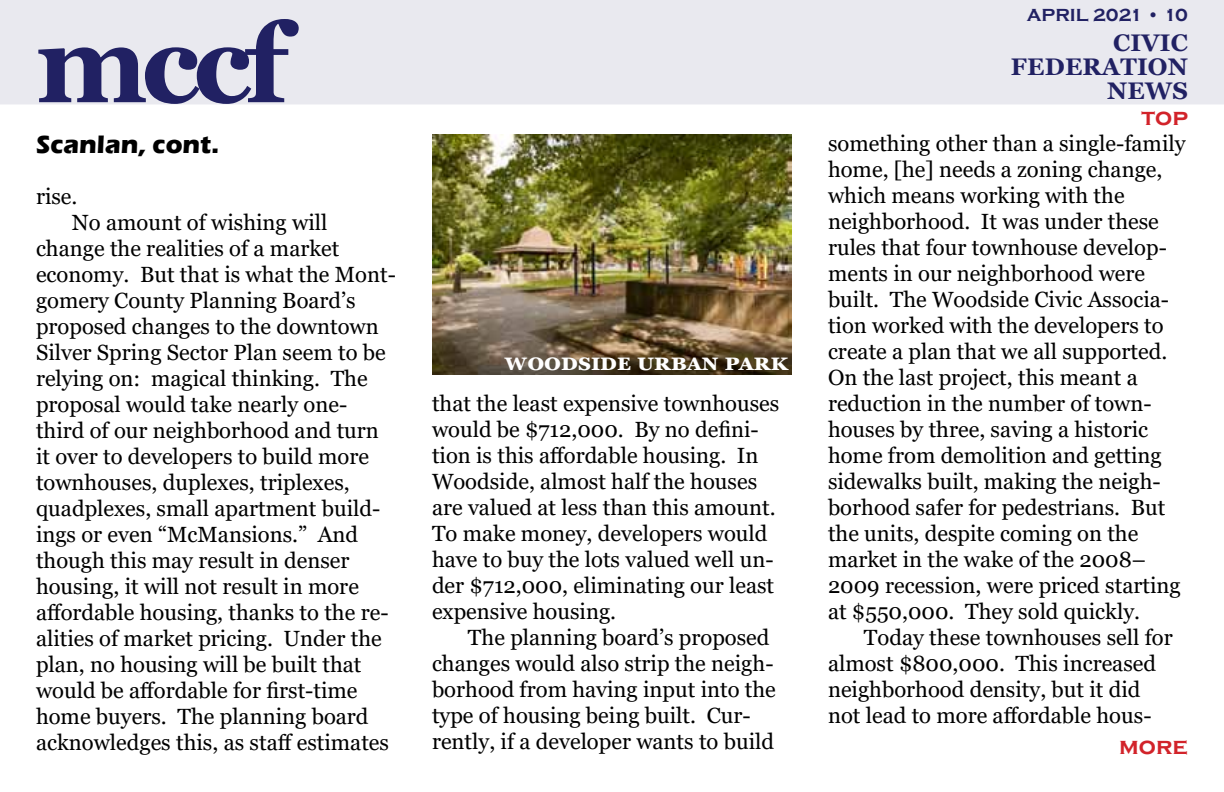
<style>
.page{position:relative;width:1224px;height:792px;background:#fff}
.page>*{position:absolute;margin:0;border:0;box-sizing:border-box;transform-origin:0 0}
.t1{font:700 110px "Georgia";color:#212163}
.t2{font:700 26px "Eras ITC";color:#000}
.t3{font:700 24px/24px "Georgia";letter-spacing:.01em;color:#212163;text-align:right}
.t4{font:700 24px "Georgia";letter-spacing:.03em;color:#fff}
.t5{font:700 24px "Copperplate Gothic";color:#d2232a}
.t6{font:22px/26px "Georgia";color:#000}
.t7{font:700 18px "Copperplate Gothic";color:#212163}
</style>
<div class="page">
<div style="left:0;top:0;width:1224px;height:104px;background:#e9e9ef"></div>
<img style="left:432px;top:134px;width:360px;height:240px">
<h1 class="t1" style="left:36px;top:-7px;width:264px">MCCF</h1>
<p class="t2" style="left:36px;top:129px;width:185px">Scanlan, cont.</p>
<p class="t6" style="left:36px;top:184px;width:43px">rise.</p>
<p class="t6" style="left:72px;top:210px;width:257px">No amount of wishing will</p>
<p class="t6" style="left:36px;top:236px;width:305px">change the realities of a market</p>
<p class="t6" style="left:36px;top:262px;width:361px">economy. But that is what the Mont-</p>
<p class="t6" style="left:36px;top:288px;width:321px">gomery County Planning Board’s</p>
<p class="t6" style="left:36px;top:314px;width:344px">proposed changes to the downtown</p>
<p class="t6" style="left:36px;top:340px;width:351px">Silver Spring Sector Plan seem to be</p>
<p class="t6" style="left:36px;top:366px;width:333px">relying on: magical thinking. The</p>
<p class="t6" style="left:36px;top:392px;width:313px">proposal would take nearly one-</p>
<p class="t6" style="left:36px;top:418px;width:344px">third of our neighborhood and turn</p>
<p class="t6" style="left:36px;top:444px;width:335px">it over to developers to build more</p>
<p class="t6" style="left:36px;top:470px;width:315px">townhouses, duplexes, triplexes,</p>
<p class="t6" style="left:36px;top:496px;width:346px">quadplexes, small apartment build-</p>
<p class="t6" style="left:36px;top:522px;width:324px">ings or even “McMansions.” And</p>
<p class="t6" style="left:36px;top:548px;width:315px">though this may result in denser</p>
<p class="t6" style="left:36px;top:574px;width:324px">housing, it will not result in more</p>
<p class="t6" style="left:36px;top:600px;width:354px">affordable housing, thanks to the re-</p>
<p class="t6" style="left:36px;top:626px;width:347px">alities of market pricing. Under the</p>
<p class="t6" style="left:36px;top:652px;width:327px">plan, no housing will be built that</p>
<p class="t6" style="left:36px;top:678px;width:323px">would be affordable for first-time</p>
<p class="t6" style="left:36px;top:704px;width:334px">home buyers. The planning board</p>
<p class="t6" style="left:36px;top:730px;width:355px">acknowledges this, as staff estimates</p>
<p class="t4" style="left:505px;top:347px;width:285px">WOODSIDE URBAN PARK</p>
<p class="t6" style="left:432px;top:391px;width:349px">that the least expensive townhouses would be $712,000. By no defini&shy;tion is this affordable housing. In<br>Woodside, almost half the houses are valued at less than this amount.<br>To make money, developers would have to buy the lots valued well un&shy;der $712,000, eliminating our least expensive housing.</p>
<p class="t6" style="left:432px;top:625px;width:345px;text-indent:36px">The planning board’s proposed changes would also strip the neigh&shy;borhood from having input into the type of housing being built. Cur&shy;rently, if a developer wants to build</p>
<p class="t7" style="left:1027px;top:5px;width:163px">april 2021 • 10</p>
<p class="t3" style="left:1011px;top:30px;width:179px">CIVIC<br>FEDERATION<br>NEWS</p>
<p class="t5" style="left:1142px;top:104px;width:48px">top</p>
<p class="t6" style="left:828px;top:131px;width:359px">something other than a single-family home, [he] needs a zoning change, which means working with the neighborhood. It was under these rules that four townhouse develop&shy;ments in our neighborhood were built. The Woodside Civic Associa&shy;tion worked with the developers to create a plan that we all supported.<br>On the last project, this meant a reduction in the number of town&shy;houses by three, saving a historic home from demolition and getting sidewalks built, making the neigh&shy;borhood safer for pedestrians. But the units, despite coming on the market in the wake of the 2008– 2009 recession, were priced starting at $550,000. They sold quickly.</p>
<p class="t6" style="left:828px;top:625px;width:346px;text-indent:36px">Today these townhouses sell for almost $800,000. This increased neighborhood density, but it did not lead to more affordable hous-</p>
<p class="t5" style="left:1119px;top:732px;width:70px">more</p>
</div>
